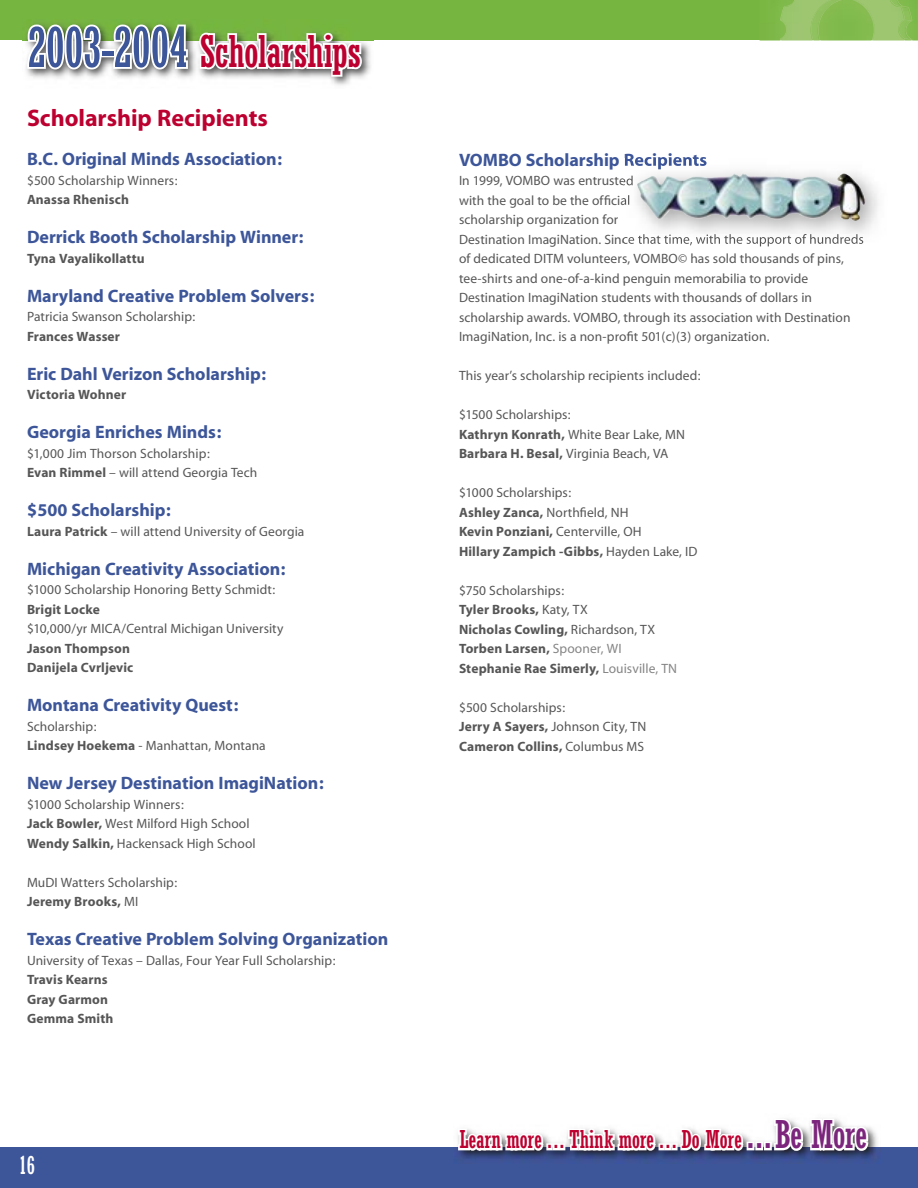
<style>
.page{position:relative;width:918px;height:1188px;background:#fff}
.page>*{position:absolute;margin:0;border:0;box-sizing:border-box;transform-origin:0 0}
.t1{font:condensed 48px "Rockwell B";letter-spacing:-.01em;color:#bc0030}
.t2{font:condensed 27px "Rockwell B";letter-spacing:-.01em;color:#bc0030}
.t3{font:condensed 27px "Rockwell B";color:#fff}
.t4{font:700 24px "Myriad";color:#bc0030}
.t5{font:700 18px "Myriad";color:#3d5699}
.t6{font:13.5px/19.5px "Myriad";letter-spacing:.005em;color:#565656}
.t7{font:700 13.5px/19.5px "Myriad";letter-spacing:.01em;color:#565656}
.s1{font-size:60px;color:#3d5699}
.s2{font-weight:700}
.s3{font-weight:400}
.s4{font-weight:400;color:#858585}
.s5{font-size:42px;color:#7b267c}
</style>
<div class="page">
<div style="left:0;top:0;width:918px;height:40px;background:#77b541"></div>
<img style="left:912px;top:19px;width:2px;height:21px">
<img style="left:760px;top:40px;width:20px;height:1px">
<img style="left:779px;top:24px;width:1px;height:16px">
<img style="left:905px;top:3px;width:4px;height:35px">
<img style="left:787px;top:0;width:108px;height:41px">
<img style="left:906px;top:7px;width:6px;height:31px">
<svg style="left:905px;top:0;width:3px;height:8px"></svg>
<div style="left:783px;top:1px;width:107px;height:38px;background:#9ec670"></div>
<svg style="left:895px;top:38px;width:17px;height:3px"></svg>
<img style="left:890px;top:0;width:15px;height:40px">
<svg style="left:790px;top:0;width:5px;height:6px"></svg>
<img style="left:781px;top:40px;width:32px;height:1px">
<img style="left:780px;top:7px;width:7px;height:33px">
<svg style="left:899px;top:20px;width:13px;height:6px"></svg>
<img style="left:813px;top:40px;width:26px;height:1px">
<img style="left:857px;top:40px;width:15px;height:1px">
<img style="left:814px;top:0;width:61px;height:40px">
<div style="left:0;top:1148px;width:918px;height:40px;background:#3d5699"></div>
<img style="left:22px;top:25px;width:351px;height:61px">
<svg style="left:25px;top:23px;width:78px;height:48px"></svg>
<div style="left:100px;top:49px;width:16px;height:8px;border:4px solid #fff"></div>
<svg style="left:111px;top:23px;width:79px;height:48px"></svg>
<svg style="left:197px;top:31px;width:167px;height:48px"></svg>
<img style="left:624px;top:159px;width:83px;height:10px">
<svg style="left:623px;top:176px;width:10px;height:10px"></svg>
<svg style="left:623px;top:195px;width:7px;height:10px"></svg>
<img style="left:623px;top:234px;width:241px;height:12px">
<img style="left:637px;top:174px;width:229px;height:47px">
<img style="left:454px;top:1127px;width:426px;height:33px">
<svg style="left:456px;top:1127px;width:89px;height:32px"></svg>
<div style="left:546px;top:1143px;width:7px;height:7px;border:4px solid #fff"></div>
<div style="left:553px;top:1143px;width:6px;height:7px;border:4px solid #fff"></div>
<div style="left:559px;top:1143px;width:6px;height:7px;border:4px solid #fff"></div>
<svg style="left:566px;top:1127px;width:92px;height:32px"></svg>
<div style="left:659px;top:1143px;width:6px;height:7px;border:4px solid #fff"></div>
<div style="left:665px;top:1143px;width:6px;height:7px;border:4px solid #fff"></div>
<div style="left:671px;top:1143px;width:7px;height:7px;border:4px solid #fff"></div>
<svg style="left:679px;top:1127px;width:66px;height:33px"></svg>
<div style="left:747px;top:1142px;width:7px;height:8px;border:4px solid #fff"></div>
<div style="left:755px;top:1142px;width:8px;height:8px;border:4px solid #fff"></div>
<div style="left:764px;top:1142px;width:8px;height:8px;border:4px solid #fff"></div>
<svg style="left:771px;top:1118px;width:99px;height:42px"></svg>
<h1 class="t1" style="left:27px;top:19px;width:336px"><span class="s1">2003-2004</span> Scholarships</h1>
<h3 class="t4" style="left:27px;top:106px;width:243px">Scholarship Recipients</h3>
<h3 class="t5" style="left:27px;top:150px;width:257px">B.C. Original Minds Association:</h3>
<p class="t6" style="left:27px;top:171px;width:152px">$500 Scholarship Winners:</p>
<p class="t7" style="left:27px;top:190px;width:103px">Anassa Rhenisch</p>
<h3 class="t5" style="left:27px;top:228px;width:278px">Derrick Booth Scholarship Winner:</h3>
<p class="t7" style="left:27px;top:249px;width:119px">Tyna Vayalikollattu</p>
<h3 class="t5" style="left:27px;top:286px;width:289px">Maryland Creative Problem Solvers:</h3>
<p class="t6" style="left:27px;top:307px;width:170px">Patricia Swanson Scholarship:</p>
<p class="t7" style="left:27px;top:327px;width:95px">Frances Wasser</p>
<h3 class="t5" style="left:27px;top:364px;width:241px">Eric Dahl Verizon Scholarship:</h3>
<p class="t7" style="left:27px;top:385px;width:101px">Victoria Wohner</p>
<h3 class="t5" style="left:27px;top:423px;width:196px">Georgia Enriches Minds:</h3>
<p class="t6" style="left:27px;top:444px;width:232px">$1,000 Jim Thorson Scholarship:<br><span class="s2">Evan Rimmel</span> – will attend Georgia Tech</p>
<h3 class="t5" style="left:27px;top:501px;width:145px">$500 Scholarship:</h3>
<p class="t6" style="left:27px;top:522px;width:279px"><span class="s2">Laura Patrick</span> – will attend University of Georgia</p>
<h3 class="t5" style="left:27px;top:559px;width:260px">Michigan Creativity Association:</h3>
<p class="t6" style="left:27px;top:580px;width:250px">$1000 Scholarship Honoring Betty Schmidt:</p>
<p class="t7" style="left:27px;top:600px;width:74px">Brigit Locke</p>
<p class="t6" style="left:27px;top:619px;width:258px">$10,000/yr MICA/Central Michigan University</p>
<p class="t7" style="left:27px;top:639px;width:108px">Jason Thompson<br>Danijela Cvrljevic</p>
<h3 class="t5" style="left:27px;top:696px;width:213px">Montana Creativity Quest:</h3>
<p class="t6" style="left:27px;top:717px;width:240px">Scholarship:<br><span class="s2">Lindsey Hoekema</span> - Manhattan, Montana</p>
<h3 class="t5" style="left:27px;top:774px;width:298px">New Jersey Destination ImagiNation:</h3>
<p class="t6" style="left:27px;top:795px;width:230px">$1000 Scholarship Winners:<br><span class="s2">Jack Bowler,</span> West Milford High School<br><span class="s2">Wendy Salkin,</span> Hackensack High School</p>
<p class="t6" style="left:27px;top:873px;width:152px">MuDI Watters Scholarship:<br><span class="s2">Jeremy Brooks,</span> MI</p>
<h3 class="t5" style="left:27px;top:930px;width:363px">Texas Creative Problem Solving Organization</h3>
<p class="t6" style="left:27px;top:951px;width:310px">University of Texas – Dallas, Four Year Full Scholarship:</p>
<p class="t7" style="left:27px;top:970px;width:88px">Travis Kearns<br>Gray Garmon<br>Gemma Smith</p>
<h2 class="t3" style="left:19px;top:1147px;width:18px">16</h2>
<h3 class="t5" style="left:459px;top:150px;width:250px">VOMBO Scholarship Recipients</h3>
<p class="t6" style="left:459px;top:172px;width:176px">In 1999, VOMBO was entrusted with the goal to be the official scholarship organization for</p>
<p class="t6" style="left:459px;top:250px;width:393px">of dedicated DITM volunteers, VOMBO© has sold thousands of pins, tee-shirts and one-of-a-kind penguin memorabilia to provide Destination ImagiNation students with thousands of dollars in scholarship awards. VOMBO, through its association with Destination ImagiNation, Inc. is a non-profit 501(c)(3) organization.</p>
<p class="t6" style="left:459px;top:367px;width:243px">This year’s scholarship recipients included:</p>
<p class="t6" style="left:459px;top:406px;width:227px">$1500 Scholarships:<br><span class="s2">Kathryn Konrath,</span> White Bear Lake, MN<br><span class="s2">Barbara H. Besal,</span> Virginia Beach, VA</p>
<p class="t6" style="left:459px;top:484px;width:240px">$1000 Scholarships:<br><span class="s2">Ashley Zanca,</span> Northfield, NH<br><span class="s2">Kevin Ponziani,</span> Centerville, OH<br><span class="s2">Hillary Zampich -Gibbs,</span> Hayden Lake, ID</p>
<p class="t7" style="left:459px;top:581px;width:220px"><span class="s3">$750 Scholarships:<br></span>Tyler Brooks, <span class="s3">Katy, TX<br></span>Nicholas Cowling, <span class="s3">Richardson, TX<br></span>Torben Larsen, <span class="s4">Spooner, WI<br></span>Stephanie Rae Simerly, <span class="s4">Louisville, TN</span></p>
<p class="t6" style="left:459px;top:698px;width:189px">$500 Scholarships:<br><span class="s2">Jerry A Sayers,</span> Johnson City, TN<br><span class="s2">Cameron Collins,</span> Columbus MS</p>
<h2 class="t2" style="left:459px;top:1121px;width:410px">Learn more ... Think more ... Do More <span class="s5">...Be More</span></h2>
</div>
